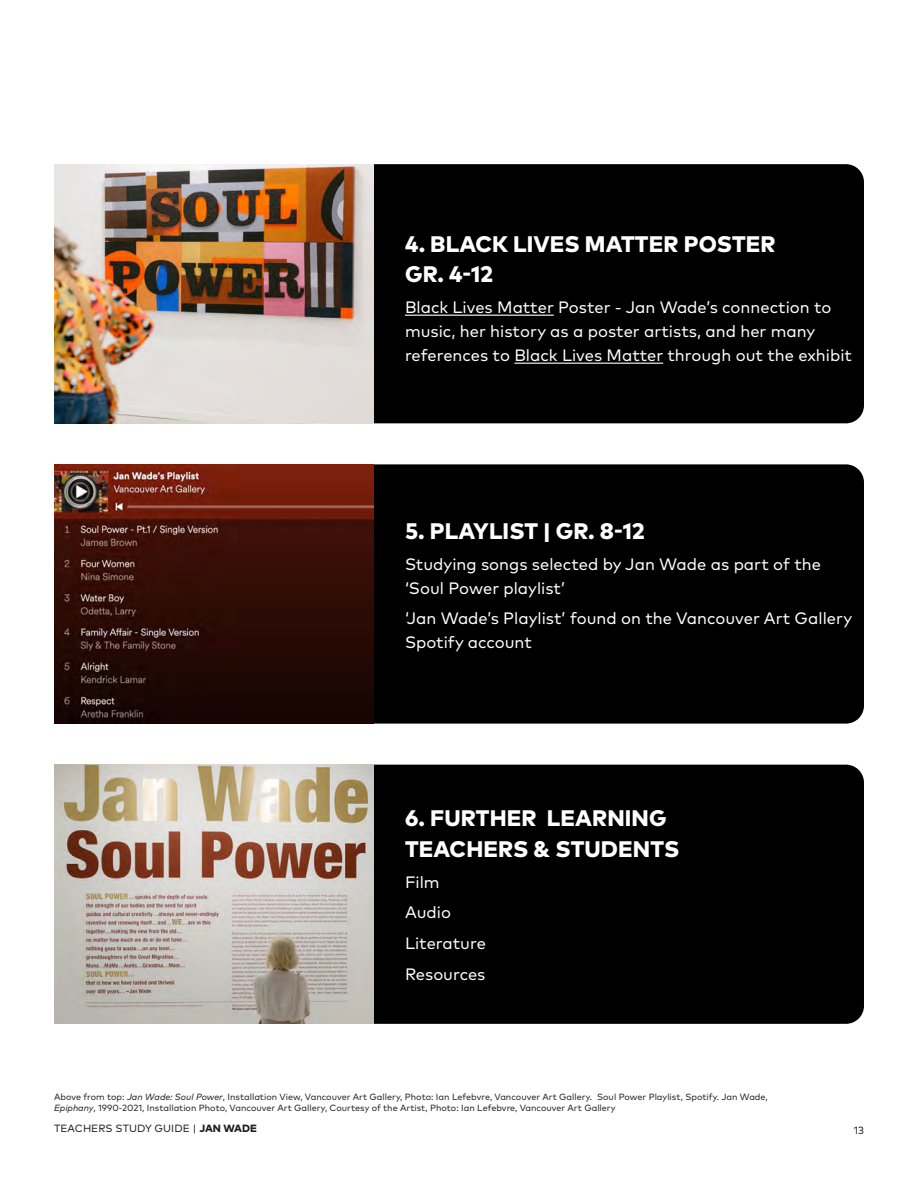
<style>
.page{position:relative;width:918px;height:1188px;background:#fff}
.page>*{position:absolute;margin:0;border:0;box-sizing:border-box;transform-origin:0 0}
.t1{font:800 22.5px "Mark Pro";letter-spacing:.005em;color:#fff}
.t2{font:16.5px/24px "Mark Pro";color:#fff}
.t3{font:10.5px "Mark Pro";letter-spacing:.005em;color:#231f20}
.t4{font:9px "Mark Pro";color:#231f20}
.s1{font-style:italic}
.s2{font-weight:800}
</style>
<div class="page">
<div style="left:54px;top:164px;width:810px;height:259px;background:#000;border-radius:18px"></div>
<div style="left:54px;top:464px;width:810px;height:260px;background:#000;border-radius:18px"></div>
<div style="left:54px;top:765px;width:810px;height:259px;background:#000;border-radius:18px"></div>
<img style="left:54px;top:464px;width:320px;height:260px">
<img style="left:54px;top:765px;width:320px;height:259px">
<img style="left:54px;top:164px;width:320px;height:259px">
<hr style="left:405px;top:315px;width:149px;height:1px;background:#fff">
<hr style="left:514px;top:363px;width:149px;height:1px;background:#fff">
<p class="t1" style="left:405px;top:226px;width:372px">4. BLACK LIVES MATTER POSTER</p>
<p class="t1" style="left:405px;top:257px;width:90px">GR. 4-12</p>
<p class="t2" style="left:405px;top:294px;width:449px">Black Lives Matter Poster - Jan Wade’s connection to music, her history as a poster artists, and her many references to Black Lives Matter through out the exhibit</p>
<p class="t1" style="left:405px;top:514px;width:241px">5. PLAYLIST | GR. 8-12</p>
<p class="t2" style="left:405px;top:550px;width:418px">Studying songs selected by Jan Wade as part of the ‘Soul Power playlist’</p>
<p class="t2" style="left:405px;top:605px;width:449px">‘Jan Wade’s Playlist’ found on the Vancouver Art Gallery<br>Spotify account</p>
<p class="t1" style="left:405px;top:801px;width:263px">6. FURTHER LEARNING</p>
<p class="t1" style="left:405px;top:832px;width:276px">TEACHERS &amp; STUDENTS</p>
<p class="t2" style="left:405px;top:868px;width:36px">Film</p>
<p class="t2" style="left:405px;top:899px;width:47px">Audio</p>
<p class="t2" style="left:405px;top:930px;width:82px">Literature</p>
<p class="t2" style="left:405px;top:961px;width:82px">Resources</p>
<p class="t4" style="left:54px;top:1090px;width:715px">Above from top: <span class="s1">Jan Wade: Soul Power</span>, Installation View, Vancouver Art Gallery, Photo: Ian Lefebvre, Vancouver Art Gallery. Soul Power Playlist, Spotify. Jan Wade,</p>
<p class="t4" style="left:54px;top:1101px;width:563px"><span class="s1">Epiphany</span>, 1990-2021, Installation Photo, Vancouver Art Gallery, Courtesy of the Artist, Photo: Ian Lefebvre, Vancouver Art Gallery</p>
<p class="t3" style="left:54px;top:1120px;width:204px">TEACHERS STUDY GUIDE | <span class="s2">JAN WADE</span></p>
<p class="t3" style="left:854px;top:1123px;width:12px">13</p>
</div>
